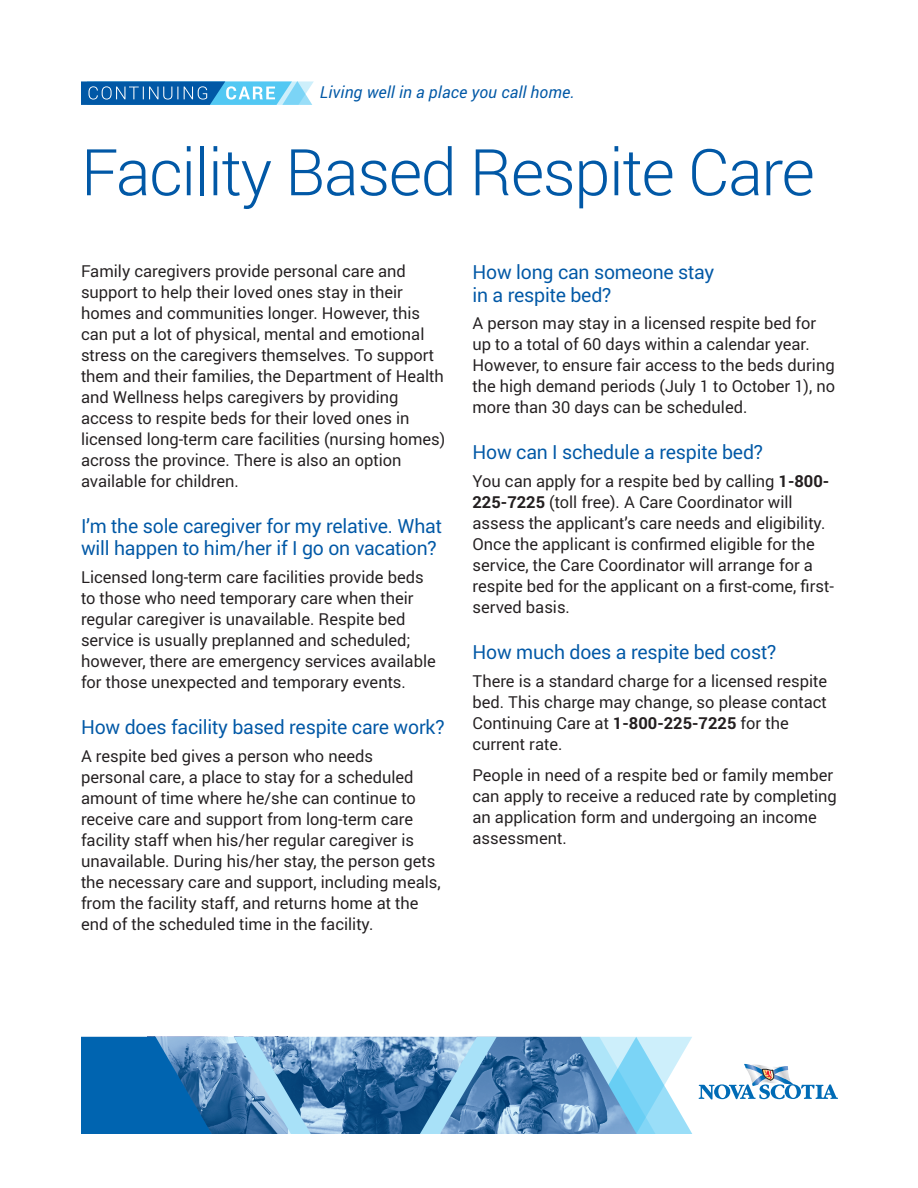
<style>
.page{position:relative;width:918px;height:1188px;background:#fff}
.page>*{position:absolute;margin:0;border:0;box-sizing:border-box;transform-origin:0 0}
.t1{font:300 64.5px "Roboto";letter-spacing:-.02em;color:#0158a6}
.t2{font:19.5px/22.5px "Roboto";letter-spacing:-.01em;color:#0158a6}
.Body_Text{font:16.5px/21px "Roboto";color:#231f20}
.t3{font:italic 16.5px "Roboto";letter-spacing:.01em;color:#0158a6}
.s1{font-weight:700}
</style>
<div class="page">
<svg style="left:81px;top:81px;width:233px;height:24px"></svg>
<svg style="left:656px;top:1037px;width:36px;height:97px"></svg>
<svg style="left:81px;top:1037px;width:575px;height:97px"></svg>
<svg style="left:699px;top:1064px;width:139px;height:35px"></svg>
<p class="t3" style="left:320px;top:83px;width:256px">Living well in a place you call home.</p>
<p class="t1" style="left:81px;top:128px;width:735px">Facility Based Respite Care</p>
<p class="Body_Text" style="left:81px;top:260px;width:366px">Family caregivers provide personal care and support to help their loved ones stay in their homes and communities longer. However, this can put a lot of physical, mental and emotional stress on the caregivers themselves. To support them and their families, the Department of Health and Wellness helps caregivers by providing access to respite beds for their loved ones in licensed long-term care facilities (nursing homes) across the province. There is also an option available for children.</p>
<h2 class="t2" style="left:81px;top:514px;width:362px">I’m the sole caregiver for my relative. What will happen to him/her if I go on vacation?</h2>
<p class="Body_Text" style="left:81px;top:566px;width:356px">Licensed long-term care facilities provide beds to those who need temporary care when their regular caregiver is unavailable. Respite bed service is usually preplanned and scheduled; however, there are emergency services available for those unexpected and temporary events.</p>
<h2 class="t2" style="left:81px;top:715px;width:365px">How does facility based respite care work?</h2>
<p class="Body_Text" style="left:81px;top:745px;width:361px">A respite bed gives a person who needs personal care, a place to stay for a scheduled amount of time where he/she can continue to receive care and support from long-term care facility staff when his/her regular caregiver is unavailable. During his/her stay, the person gets the necessary care and support, including meals, from the facility staff, and returns home at the end of the scheduled time in the facility.</p>
<h2 class="t2" style="left:472px;top:260px;width:243px">How long can someone stay in a respite bed?</h2>
<p class="Body_Text" style="left:472px;top:313px;width:364px">A person may stay in a licensed respite bed for up to a total of 60 days within a calendar year.<br>However, to ensure fair access to the beds during the high demand periods (July 1 to October 1), no more than 30 days can be scheduled.</p>
<h2 class="t2" style="left:472px;top:441px;width:292px">How can I schedule a respite bed?</h2>
<p class="Body_Text" style="left:472px;top:470px;width:363px">You can apply for a respite bed by calling <span class="s1">1-800- 225-7225</span> (toll free). A Care Coordinator will assess the applicant’s care needs and eligibility.<br>Once the applicant is confirmed eligible for the service, the Care Coordinator will arrange for a respite bed for the applicant on a first-come, first&shy;served basis.</p>
<h2 class="t2" style="left:472px;top:640px;width:305px">How much does a respite bed cost?</h2>
<p class="Body_Text" style="left:472px;top:670px;width:356px">There is a standard charge for a licensed respite bed. This charge may change, so please contact Continuing Care at <span class="s1">1-800-225-7225</span> for the current rate.</p>
<p class="Body_Text" style="left:472px;top:764px;width:366px">People in need of a respite bed or family member can apply to receive a reduced rate by completing an application form and undergoing an income assessment.</p>
</div>
